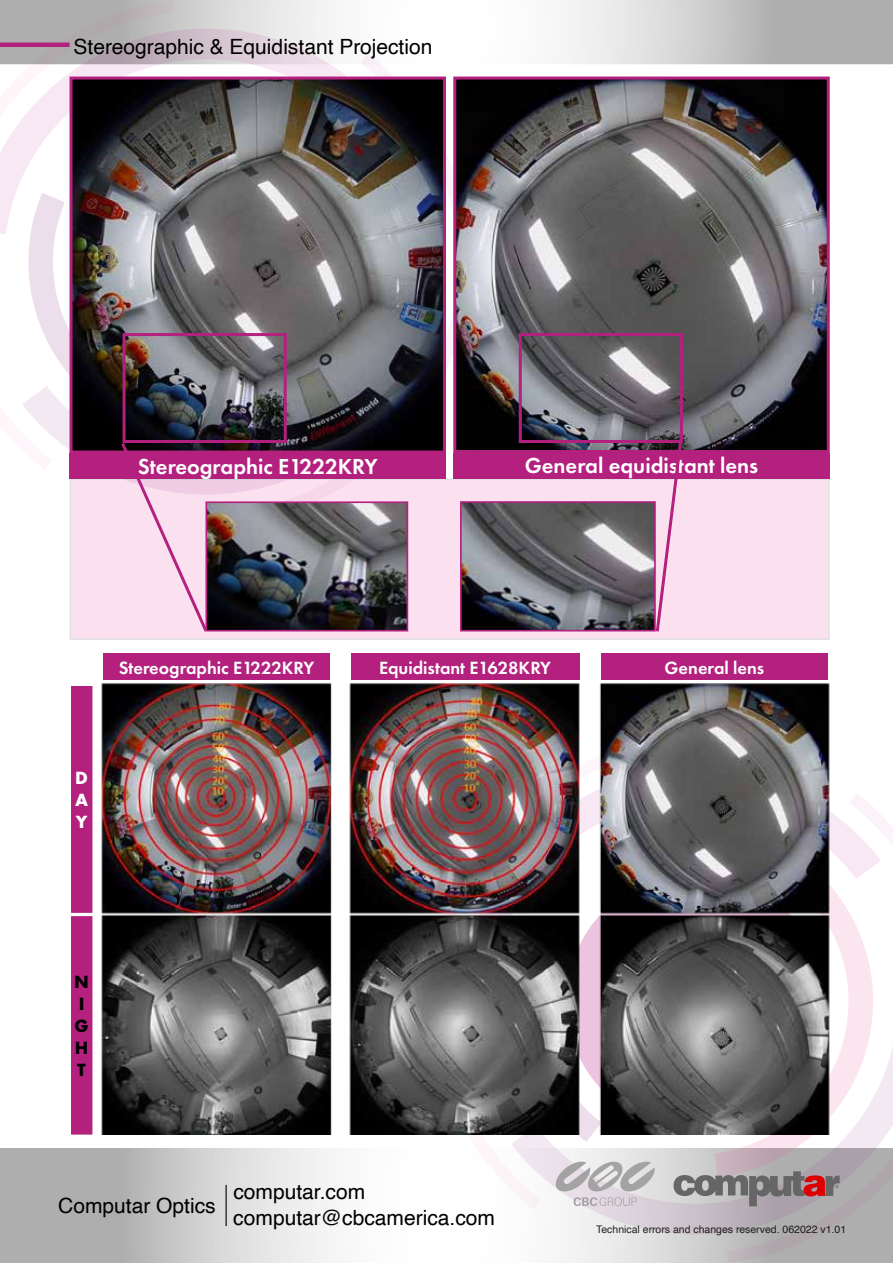
<style>
.page{position:relative;width:893px;height:1263px;background:#fff}
.page>*{position:absolute;margin:0;border:0;box-sizing:border-box;transform-origin:0 0}
.t1{font:600 22.5px "Futura PT";color:#fff}
.t2{font:21px "Helvetica";color:#000}
.t3{font:600 18.3px "Futura PT";color:#fff}
.t4{font:700 18.3px/22px "Futura PT";color:#000}
.t5{font:700 18.3px/22px "Futura PT";color:#fff;text-align:justify}
.t6{font:10.5px "Helvetica";color:#000}
</style>
<div class="page">
<svg style="left:175px;top:29px;width:203px;height:48px"></svg>
<svg style="left:0;top:0;width:175px;height:470px"></svg>
<svg style="left:238px;top:53px;width:232px;height:316px"></svg>
<svg style="left:519px;top:1178px;width:208px;height:56px"></svg>
<svg style="left:664px;top:1134px;width:63px;height:44px"></svg>
<svg style="left:432px;top:1134px;width:232px;height:76px"></svg>
<svg style="left:727px;top:794px;width:166px;height:469px"></svg>
<div style="left:70px;top:479px;width:759px;height:160px;background:#fbe1ef"></div>
<div style="left:71px;top:916px;width:21px;height:218px;background:#b3207e"></div>
<div style="left:71px;top:686px;width:21px;height:227px;background:#b3207e"></div>
<hr style="left:0;top:43px;width:70px;height:4px;background:#b3207e">
<svg style="left:673px;top:1171px;width:167px;height:35px;background:#9b8c8e"></svg>
<svg style="left:555px;top:1161px;width:100px;height:45px;background:#ccc9cc"></svg>
<hr style="left:225px;top:1185px;width:2px;height:41px;background:#000">
<img style="left:457px;top:81px;width:369px;height:368px">
<div style="left:453px;top:77px;width:377px;height:376px;border:3px solid #b3207e"></div>
<img style="left:210px;top:504px;width:195px;height:124px">
<div style="left:205px;top:501px;width:203px;height:130px;border:2px solid #b3207e"></div>
<img style="left:463px;top:504px;width:190px;height:124px">
<div style="left:460px;top:501px;width:196px;height:130px;border:2px solid #b3207e"></div>
<img style="left:74px;top:81px;width:368px;height:368px">
<div style="left:70px;top:77px;width:376px;height:376px;border:3px solid #b3207e"></div>
<div style="left:70px;top:453px;width:376px;height:26px;background:#b3207e"></div>
<div style="left:453px;top:453px;width:377px;height:25px;background:#b3207e"></div>
<img style="left:101px;top:683px;width:732px;height:451px">
<div style="left:103px;top:653px;width:227px;height:27px;background:#b3207e"></div>
<div style="left:351px;top:653px;width:228px;height:27px;background:#b3207e"></div>
<div style="left:601px;top:653px;width:227px;height:27px;background:#b3207e"></div>
<div style="left:123px;top:333px;width:164px;height:110px;border:3px solid #b3207e"></div>
<svg style="left:119px;top:440px;width:91px;height:192px"></svg>
<div style="left:519px;top:333px;width:164px;height:110px;border:3px solid #b3207e"></div>
<svg style="left:654px;top:440px;width:30px;height:192px"></svg>
<p class="t2" style="left:74px;top:30px;width:360px">Stereographic &amp; Equidistant Projection</p>
<p class="t1" style="left:138px;top:452px;width:241px">Stereographic E1222KRY</p>
<p class="t1" style="left:525px;top:451px;width:235px">General equidistant lens</p>
<p class="t3" style="left:119px;top:656px;width:197px">Stereographic E1222KRY</p>
<p class="t3" style="left:379px;top:656px;width:174px">Equidistant E1628KRY</p>
<p class="t3" style="left:665px;top:656px;width:101px">General lens</p>
<p class="t5" style="left:75px;top:767px;width:15px">D A Y</p>
<p class="t4" style="left:74px;top:971px;width:16px">N<br>I<br>G<br>H<br>T</p>
<p class="t2" style="left:58px;top:1189px;width:159px">Computar Optics</p>
<p class="t2" style="left:233px;top:1176px;width:133px">computar.com</p>
<p class="t2" style="left:233px;top:1201px;width:263px">computar@cbcamerica.com</p>
<p class="t6" style="left:596px;top:1221px;width:252px">Technical errors and changes reserved. 062022 v1.01</p>
</div>
